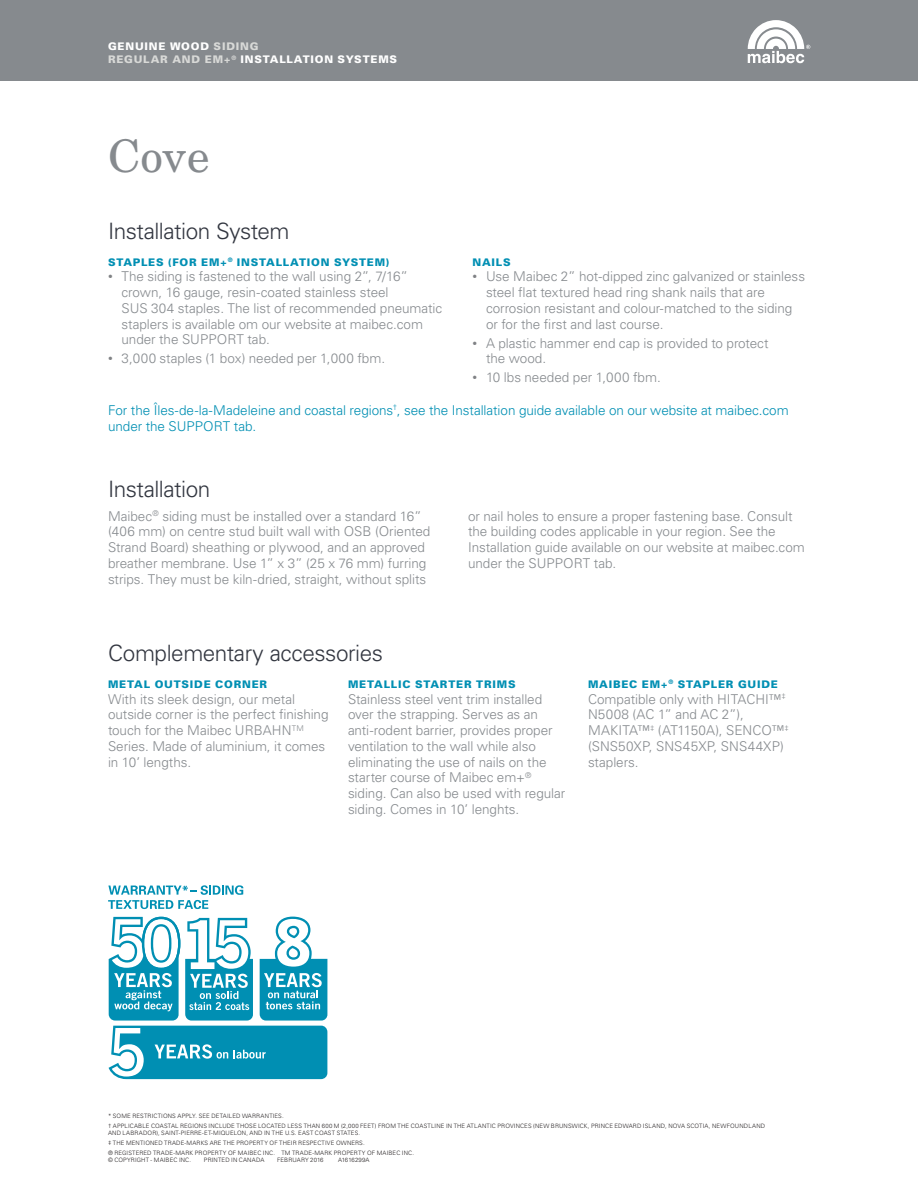
<style>
.page{position:relative;width:918px;height:1188px;background:#fff}
.page>*{position:absolute;margin:0;border:0;box-sizing:border-box;transform-origin:0 0}
.GrandTitre-Gris{font:45px "New Century Schlbk";color:#868a8e}
.Titre{font:300 22.5px "Univers";letter-spacing:-.02em;color:#323640}
.Texte{font:300 13.5px/15.8px "Univers";letter-spacing:-.005em;color:#868a8e}
.Titre-2{font:300 13.5px/15.8px "Univers";letter-spacing:-.005em;color:#008fb3}
.SousTitre{font:900 10.5px "Univers";letter-spacing:.075em;color:#008fb3}
.SousTitre-2{font:900 10.5px/13.5px "Univers";letter-spacing:.075em;color:#fff}
.Note{font:300 6px/6.8px "Univers";letter-spacing:.02em;color:#231f20}
.s1{color:#d8d9d7}
.s2{font-weight:400;color:#808285}
.s3{color:#fff}
</style>
<div class="page">
<div style="left:0;top:0;width:918px;height:81px;background:#868a8e"></div>
<svg style="left:748px;top:20px;width:62px;height:43px"></svg>
<svg style="left:109px;top:917px;width:218px;height:162px"></svg>
<svg style="left:108px;top:885px;width:135px;height:24px"></svg>
<p class="SousTitre-2" style="left:108px;top:39px;width:291px">GENUINE WOOD <span class="s1">SIDING<br>REGULAR AND EM+</span><sup>®</sup> INSTALLATION SYSTEMS</p>
<p class="GrandTitre-Gris" style="left:108px;top:128px;width:103px">Cove</p>
<p class="Titre" style="left:108px;top:217px;width:183px">Installation System</p>
<p class="SousTitre" style="left:108px;top:255px;width:283px">STAPLES (FOR EM+<sup>®</sup> INSTALLATION SYSTEM)</p>
<p class="Texte" style="left:122px;top:268px;width:322px;text-indent:-14px"><span class="s2">•</span> The siding is fastened to the wall using 2”, 7/16” crown, 16 gauge, resin-coated stainless steel<br>SUS 304 staples. The list of recommended pneumatic staplers is available om our website at maibec.com under the SUPPORT tab.</p>
<p class="Texte" style="left:108px;top:350px;width:279px"><span class="s2">•</span> 3,000 staples (1 box) needed per 1,000 fbm.</p>
<p class="SousTitre" style="left:472px;top:255px;width:67px">NAILS<span class="s3">OUS</span></p>
<p class="Texte" style="left:486px;top:268px;width:321px;text-indent:-14px"><span class="s2">•</span> Use Maibec 2” hot-dipped zinc galvanized or stainless steel flat textured head ring shank nails that are corrosion resistant and colour-matched to the siding or for the first and last course.</p>
<p class="Texte" style="left:486px;top:335px;width:284px;text-indent:-14px"><span class="s2">•</span> A plastic hammer end cap is provided to protect the wood.</p>
<p class="Texte" style="left:472px;top:369px;width:190px"><span class="s2">•</span> 10 lbs needed per 1,000 fbm.</p>
<p class="Titre-2" style="left:108px;top:402px;width:682px">For the Îles-de-la-Madeleine and coastal regions<sup>†</sup>, see the Installation guide available on our website at maibec.com under the SUPPORT tab.</p>
<p class="Titre" style="left:108px;top:475px;width:104px">Installation</p>
<p class="Texte" style="left:108px;top:508px;width:324px">Maibec<sup>®</sup> siding must be installed over a standard 16” (406 mm) on centre stud built wall with OSB (Oriented Strand Board) sheathing or plywood, and an approved breather membrane. Use 1” x 3” (25 x 76 mm) furring strips. They must be kiln-dried, straight, without splits</p>
<p class="Texte" style="left:468px;top:508px;width:338px">or nail holes to ensure a proper fastening base. Consult the building codes applicable in your region. See the Installation guide available on our website at maibec.com under the SUPPORT tab.</p>
<p class="Titre" style="left:108px;top:639px;width:277px">Complementary accessories</p>
<p class="SousTitre" style="left:108px;top:678px;width:161px">METAL OUTSIDE CORNER</p>
<p class="Texte" style="left:108px;top:690px;width:222px">With its sleek design, our metal outside corner is the perfect finishing touch for the Maibec URBAHN<sup>TM<br></sup>Series. Made of aluminium, it comes in 10’ lengths.</p>
<p class="SousTitre" style="left:348px;top:678px;width:169px">METALLIC STARTER TRIMS</p>
<p class="Texte" style="left:348px;top:690px;width:219px">Stainless steel vent trim installed over the strapping. Serves as an anti-rodent barrier, provides proper ventilation to the wall while also eliminating the use of nails on the starter course of Maibec em+<sup>® </sup>siding. Can also be used with regular siding. Comes in 10’ lenghts.</p>
<p class="SousTitre" style="left:588px;top:678px;width:191px">MAIBEC EM+<sup>®</sup> STAPLER GUIDE</p>
<p class="Texte" style="left:588px;top:690px;width:202px">Compatible only with HITACHI™<sup>‡<br></sup>N5008 (AC 1” and AC 2”),<br>MAKITA™<sup>‡</sup> (AT1150A), SENCO™<sup>‡ </sup>(SNS50XP, SNS45XP, SNS44XP) staplers.</p>
<p class="Note" style="left:108px;top:1113px;width:177px">* SOME RESTRICTIONS APPLY. SEE DETAILED WARRANTIES.</p>
<p class="Note" style="left:108px;top:1123px;width:659px">† APPLICABLE COASTAL REGIONS INCLUDE THOSE LOCATED LESS THAN 600 M (2,000 FEET) FROM THE COASTLINE IN THE ATLANTIC PROVINCES (NEW BRUNSWICK, PRINCE EDWARD ISLAND, NOVA SCOTIA, NEWFOUNDLAND<br>AND LABRADOR), SAINT-PIERRE-ET-MIQUELON, AND IN THE U.S. EAST COAST STATES.</p>
<p class="Note" style="left:108px;top:1140px;width:258px">‡ THE MENTIONED TRADE-MARKS ARE THE PROPERTY OF THEIR RESPECTIVE OWNERS.</p>
<p class="Note" style="left:108px;top:1149px;width:308px">® REGISTERED TRADE-MARK PROPERTY OF MAIBEC INC. TM TRADE-MARK PROPERTY OF MAIBEC INC. © COPYRIGHT - MAIBEC INC.</p>
<p class="Note" style="left:204px;top:1156px;width:62px">PRINTED IN CANADA</p>
<p class="Note" style="left:277px;top:1156px;width:48px">FEBRUARY 2016</p>
<p class="Note" style="left:338px;top:1156px;width:33px">A1616299A</p>
</div>
